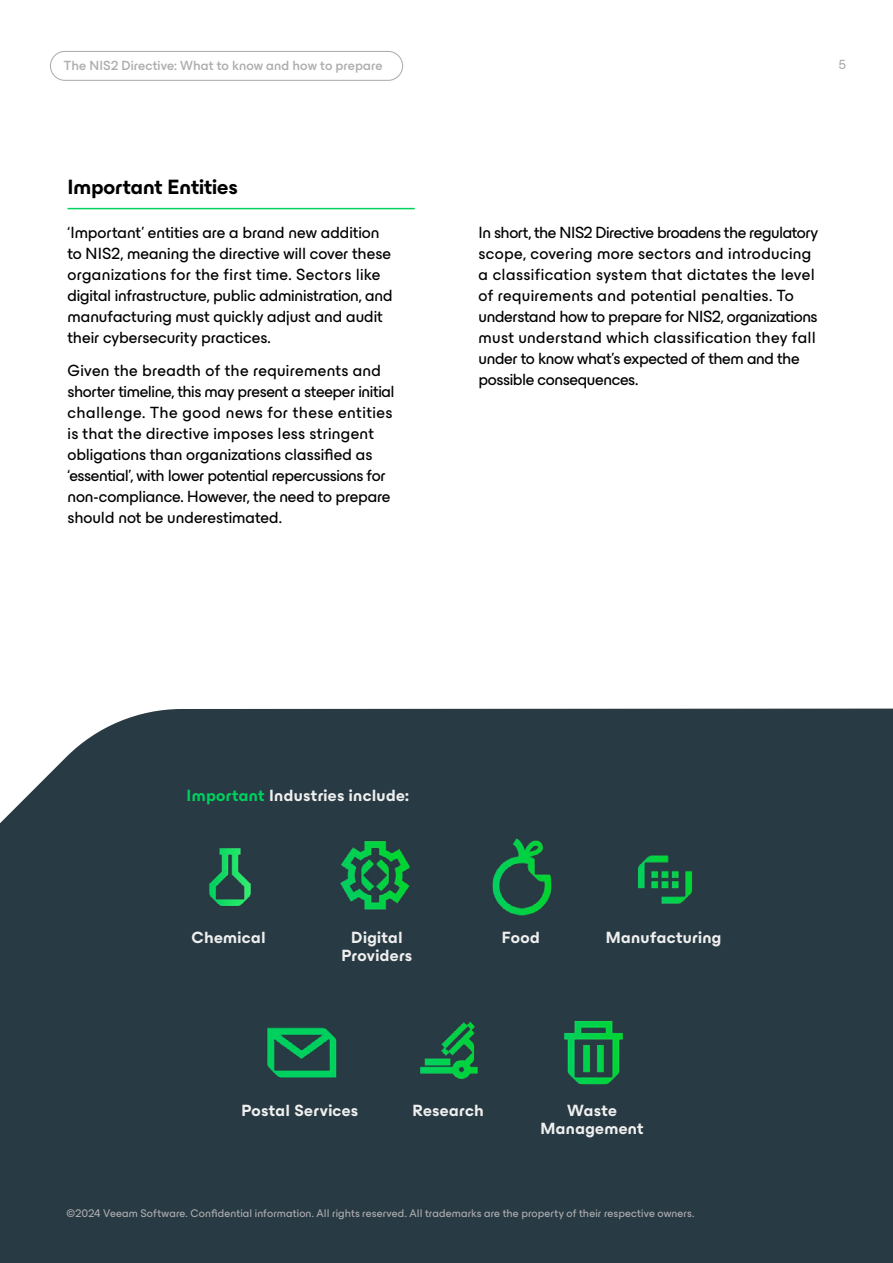
<style>
.page{position:relative;width:893px;height:1263px;background:#fff}
.page>*{position:absolute;margin:0;border:0;box-sizing:border-box;transform-origin:0 0}
.t1{font:700 21px "ES Build";letter-spacing:-.005em;color:#000}
.t2{font:16.5px/21px "ES Build";letter-spacing:-.005em;color:#000}
.t3{font:700 16.5px/18px "ES Build";letter-spacing:.02em;color:#efefef;text-align:center}
.t4{font:500 13.5px "ES Build";letter-spacing:.005em;color:#adacaf}
.t5{font:13.5px "ES Build";color:#adacaf}
.t6{font:11.25px "ES Build";letter-spacing:.01em;color:#adacaf}
.s1{color:#00d15f}
</style>
<div class="page">
<hr style="left:68px;top:208px;width:347px;height:1px;background:#00d15f">
<div style="left:0;top:708px;width:893px;height:555px;background:#283a43"></div>
<div style="left:50px;top:51px;width:353px;height:30px;border:1px solid #adacaf;border-radius:14px"></div>
<img style="left:189px;top:834px;width:82px;height:82px">
<img style="left:336px;top:834px;width:81px;height:82px">
<img style="left:482px;top:834px;width:81px;height:82px">
<img style="left:624px;top:834px;width:81px;height:82px">
<img style="left:261px;top:1012px;width:81px;height:81px">
<img style="left:407px;top:1012px;width:81px;height:81px">
<img style="left:553px;top:1012px;width:81px;height:81px">
<p class="t4" style="left:64px;top:55px;width:320px">The NIS2 Directive: What to know and how to prepare</p>
<p class="t1" style="left:68px;top:170px;width:172px">Important Entities</p>
<p class="t2" style="left:68px;top:220px;width:327px">‘Important’ entities are a brand new addition to NIS2, meaning the directive will cover these organizations for the first time. Sectors like digital infrastructure, public administration, and manufacturing must quickly adjust and audit their cybersecurity practices.</p>
<p class="t2" style="left:68px;top:358px;width:329px">Given the breadth of the requirements and shorter timeline, this may present a steeper initial challenge. The good news for these entities is that the directive imposes less stringent obligations than organizations classified as ‘essential’, with lower potential repercussions for non-compliance. However, the need to prepare should not be underestimated.</p>
<p class="t5" style="left:839px;top:54px;width:9px">5</p>
<p class="t2" style="left:479px;top:220px;width:341px">In short, the NIS2 Directive broadens the regulatory scope, covering more sectors and introducing a classification system that dictates the level of requirements and potential penalties. To understand how to prepare for NIS2, organizations must understand which classification they fall under to know what’s expected of them and the possible consequences.</p>
<p class="t3" style="left:187px;top:784px;width:224px"><span class="s1">Important</span> Industries include:</p>
<p class="t3" style="left:192px;top:927px;width:76px">Chemical</p>
<p class="t3" style="left:342px;top:927px;width:72px">Digital<br>Providers</p>
<p class="t3" style="left:502px;top:927px;width:40px">Food</p>
<p class="t3" style="left:606px;top:927px;width:117px">Manufacturing</p>
<p class="t3" style="left:241px;top:1100px;width:118px">Postal Services</p>
<p class="t3" style="left:412px;top:1100px;width:73px">Research</p>
<p class="t3" style="left:540px;top:1100px;width:105px">Waste<br>Management</p>
<p class="t6" style="left:66px;top:1205px;width:629px">©2024 Veeam Software. Confidential information. All rights reserved. All trademarks are the property of their respective owners.</p>
</div>
